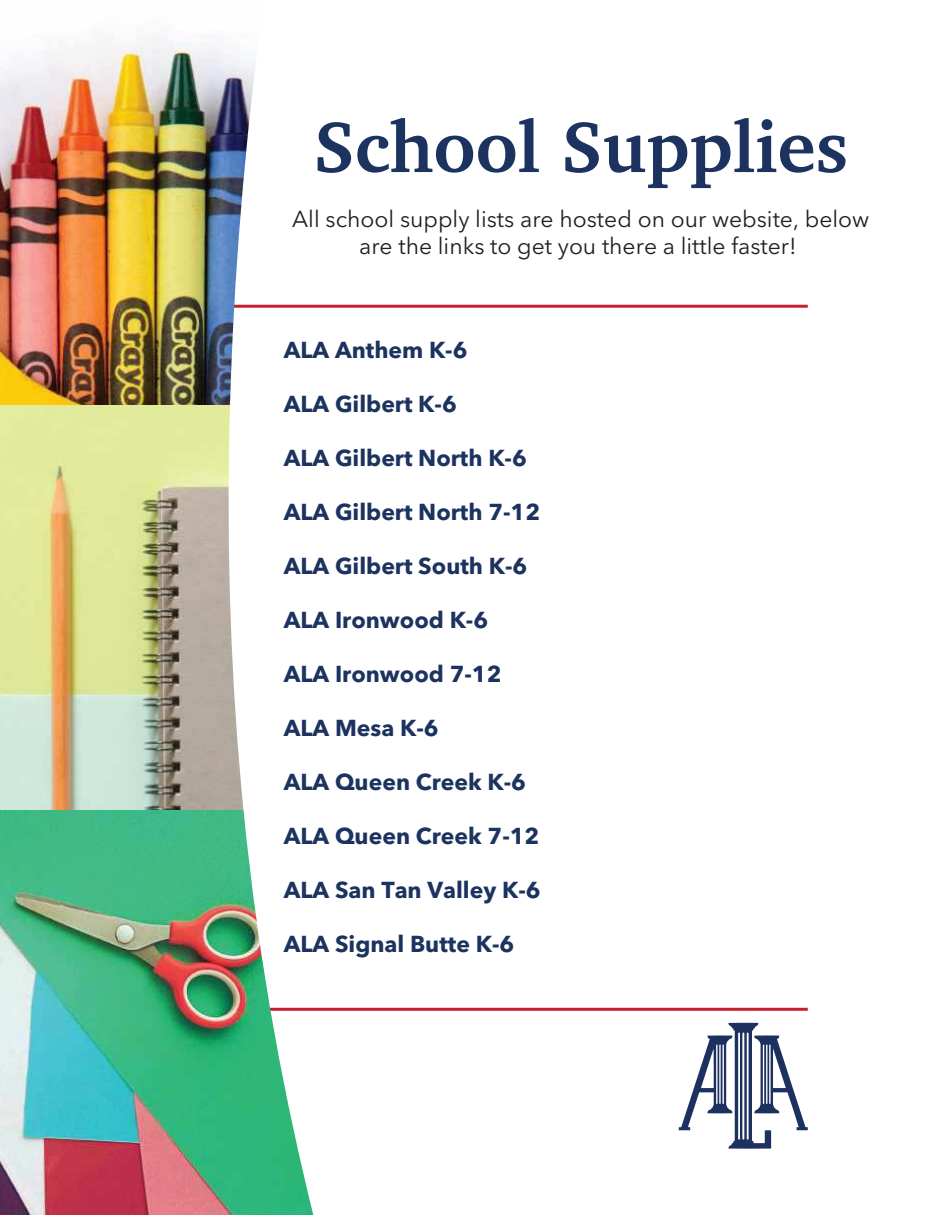
<style>
.page{position:relative;width:945px;height:1215px;background:#fff}
.page>*{position:absolute;margin:0;border:0;box-sizing:border-box;transform-origin:0 0}
.t1{font:700 73.05px "Charter BT";color:#1c3360}
.t2{font:700 22.95px "Avenir Next LT Pro";color:#1c3360}
.t3{font:22.95px/27.5px "Avenir Next LT Pro";color:#231f20;text-align:center}
</style>
<div class="page">
<svg style="left:679px;top:1023px;width:129px;height:126px"></svg>
<hr style="left:266px;top:1008px;width:542px;height:3px;background:#c42030">
<hr style="left:160px;top:305px;width:648px;height:3px;background:#c42030">
<img style="left:0;top:38px;width:264px;height:367px">
<img style="left:0;top:405px;width:243px;height:405px">
<img style="left:0;top:810px;width:313px;height:405px">
<h1 class="t1" style="left:313px;top:102px;width:536px">School Supplies</h1>
<p class="t3" style="left:292px;top:205px;width:579px">All school supply lists are hosted on our website, below are the links to get you there a little faster!</p>
<p class="t2" style="left:284px;top:336px;width:185px">ALA Anthem K-6</p>
<p class="t2" style="left:284px;top:390px;width:175px">ALA Gilbert K-6</p>
<p class="t2" style="left:284px;top:444px;width:245px">ALA Gilbert North K-6</p>
<p class="t2" style="left:284px;top:498px;width:258px">ALA Gilbert North 7-12</p>
<p class="t2" style="left:284px;top:552px;width:245px">ALA Gilbert South K-6</p>
<p class="t2" style="left:284px;top:606px;width:206px">ALA Ironwood K-6</p>
<p class="t2" style="left:284px;top:660px;width:219px">ALA Ironwood 7-12</p>
<p class="t2" style="left:284px;top:714px;width:156px">ALA Mesa K-6</p>
<p class="t2" style="left:284px;top:768px;width:244px">ALA Queen Creek K-6</p>
<p class="t2" style="left:284px;top:822px;width:257px">ALA Queen Creek 7-12</p>
<p class="t2" style="left:284px;top:876px;width:258px">ALA San Tan Valley K-6</p>
<p class="t2" style="left:284px;top:930px;width:232px">ALA Signal Butte K-6</p>
</div>
